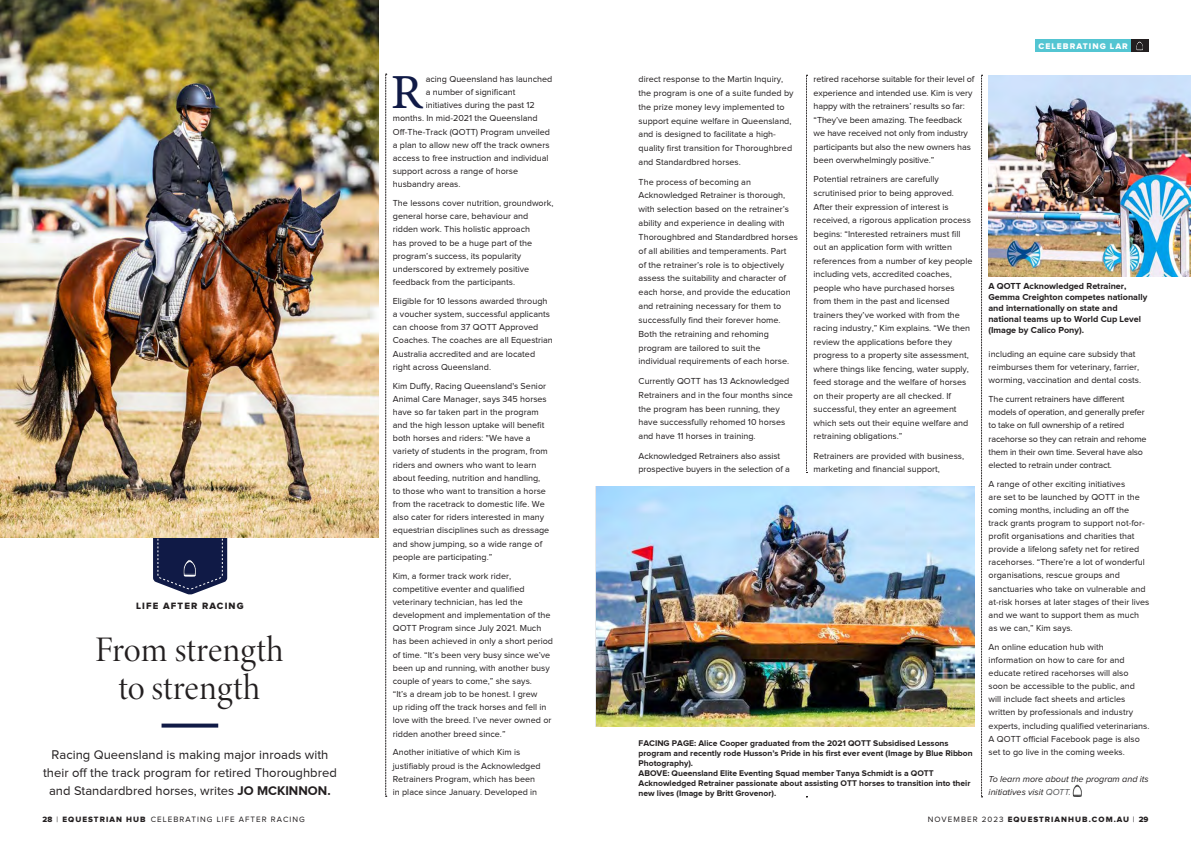
<style>
.page{position:relative;width:1191px;height:842px;background:#fff}
.page>*{position:absolute;margin:0;border:0;box-sizing:border-box;transform-origin:0 0}
.t1{font:49px "Minion Variable Concept";color:#101a46}
.t2{font:36px/38px "Minion Variable Concept";color:#231f20;text-align:center}
.t3{font:13px/18px "Proxima Nova";color:#231f20;text-align:center}
.t4{font:9.5px "Proxima Nova Extrabld";letter-spacing:.12em;color:#231f20}
.t5{font:9px/13.2px "Proxima Nova";color:#231f20}
.t6{font:9px/13.1px "Proxima Nova";letter-spacing:-.02em;color:#231f20}
.t7{font:700 9px/11px "Proxima Nova";color:#231f20}
.t8{font:italic 9px/13.1px "Proxima Nova";color:#231f20}
.t9{font:700 8.5px/10.1px "Proxima Nova";color:#231f20}
.t10{font:8.5px "Proxima Nova Extrabld";letter-spacing:.12em;color:#fff}
.t11{font:8px "Proxima Nova";letter-spacing:.13em;color:#231f20}
.t12{font:8px "Proxima Nova Extrabld";letter-spacing:.13em;color:#231f20}
.s1{font-weight:700}
.s2{color:#57585a}
.s3{font-family:"Proxima Nova Extrabld"}
.s4{font-family:"Proxima Nova"}
</style>
<div class="page">
<svg style="left:161px;top:723px;width:57px;height:4px"></svg>
<svg style="left:153px;top:538px;width:74px;height:57px"></svg>
<svg style="left:806px;top:75px;width:1px;height:398px"></svg>
<svg style="left:981px;top:75px;width:1px;height:722px"></svg>
<svg style="left:385px;top:74px;width:2px;height:723px"></svg>
<img style="left:988px;top:75px;width:203px;height:201px">
<img style="left:596px;top:487px;width:378px;height:240px">
<svg style="left:1072px;top:785px;width:10px;height:11px"></svg>
<img style="left:1px;top:0;width:378px;height:538px">
<div style="left:1035px;top:40px;width:95px;height:12px;background:#53c5d2"></div>
<div style="left:1130px;top:40px;width:18px;height:12px;background:#231f20"></div>
<svg style="left:1136px;top:41px;width:7px;height:10px"></svg>
<p class="t4" style="left:136px;top:602px;width:109px">LIFE AFTER RACING</p>
<p class="t2" style="left:95px;top:630px;width:190px">From strength to strength</p>
<p class="t3" style="left:43px;top:746px;width:295px">Racing Queensland is making major inroads with their off the track program for retired Thoroughbred and Standardbred horses, writes <span class="s1">JO MCKINNON.</span></p>
<p class="t1" style="left:390px;top:58px;width:33px">R</p>
<p class="t5" style="left:426px;top:72px;width:128px">acing Queensland has launched</p>
<p class="t5" style="left:813px;top:72px;width:162px;line-height:13.5px">retired racehorse suitable for their level of experience and intended use. Kim is very happy with the retrainers’ results so far: “They’ve been amazing. The feedback we have received not only from industry participants but also the new owners has been overwhelmingly positive.”</p>
<p class="t5" style="left:813px;top:173px;width:160px;line-height:13.5px">Potential retrainers are carefully scrutinised prior to being approved.<br>After their expression of interest is received, a rigorous application process begins: “Interested retrainers must fill out an application form with written references from a number of key people including vets, accredited coaches, people who have purchased horses from them in the past and licensed trainers they’ve worked with from the racing industry,” Kim explains. “We then review the applications before they progress to a property site assessment, where things like fencing, water supply, feed storage and the welfare of horses on their property are all checked. If successful, they enter an agreement which sets out their equine welfare and retraining obligations.”</p>
<p class="t5" style="left:813px;top:449px;width:152px;line-height:13.5px">Retrainers are provided with business, marketing and financial support,</p>
<p class="t5" style="left:638px;top:72px;width:156px;line-height:13.8px">direct response to the Martin Inquiry, the program is one of a suite funded by the prize money levy implemented to support equine welfare in Queensland, and is designed to facilitate a high&shy;quality first transition for Thoroughbred and Standardbred horses.</p>
<p class="t5" style="left:638px;top:175px;width:161px;line-height:13.8px">The process of becoming an Acknowledged Retrainer is thorough, with selection based on the retrainer’s ability and experience in dealing with Thoroughbred and Standardbred horses of all abilities and temperaments. Part<br>of the retrainer’s role is to objectively assess the suitability and character of each horse, and provide the education and retraining necessary for them to successfully find their forever home.<br>Both the retraining and rehoming program are tailored to suit the individual requirements of each horse.</p>
<p class="t5" style="left:638px;top:374px;width:156px;line-height:13.8px">Currently QOTT has 13 Acknowledged Retrainers and in the four months since the program has been running, they have successfully rehomed 10 horses and have 11 horses in training.</p>
<p class="t5" style="left:638px;top:449px;width:153px;line-height:13.8px">Acknowledged Retrainers also assist prospective buyers in the selection of a</p>
<p class="t5" style="left:426px;top:85px;width:91px">a number of significant</p>
<p class="t5" style="left:426px;top:98px;width:111px">initiatives during the past 12</p>
<p class="t5" style="left:393px;top:112px;width:146px">months. In mid-2021 the Queensland</p>
<p class="t5" style="left:393px;top:125px;width:159px">Off-The-Track (QOTT) Program unveiled</p>
<p class="t5" style="left:393px;top:138px;width:158px">a plan to allow new off the track owners</p>
<p class="t5" style="left:393px;top:151px;width:157px">access to free instruction and individual</p>
<p class="t5" style="left:393px;top:164px;width:127px">support across a range of horse</p>
<p class="t5" style="left:393px;top:177px;width:69px">husbandry areas.</p>
<p class="t5" style="left:393px;top:196px;width:162px">The lessons cover nutrition, groundwork, general horse care, behaviour and ridden work. This holistic approach<br>has proved to be a huge part of the program’s success, its popularity underscored by extremely positive feedback from the participants.</p>
<p class="t5" style="left:393px;top:294px;width:162px">Eligible for 10 lessons awarded through a voucher system, successful applicants can choose from 37 QOTT Approved Coaches. The coaches are all Equestrian Australia accredited and are located right across Queensland.</p>
<p class="t5" style="left:393px;top:379px;width:158px">Kim Duffy, Racing Queensland's Senior Animal Care Manager, says 345 horses have so far taken part in the program and the high lesson uptake will benefit both horses and riders: "We have a variety of students in the program, from riders and owners who want to learn about feeding, nutrition and handling, to those who want to transition a horse from the racetrack to domestic life. We also cater for riders interested in many equestrian disciplines such as dressage and show jumping, so a wide range of people are participating.”</p>
<p class="t5" style="left:393px;top:569px;width:162px">Kim, a former track work rider, competitive eventer and qualified veterinary technician, has led the development and implementation of the QOTT Program since July 2021. Much has been achieved in only a short period of time. “It’s been very busy since we’ve been up and running, with another busy couple of years to come,” she says.<br>“It’s a dream job to be honest. I grew<br>up riding off the track horses and fell in love with the breed. I’ve never owned or ridden another breed since.”</p>
<p class="t5" style="left:393px;top:746px;width:149px">Another initiative of which Kim is justifiably proud is the Acknowledged Retrainers Program, which has been in place since January. Developed in</p>
<p class="t9" style="left:638px;top:737px;width:336px">FACING PAGE: Alice Cooper graduated from the 2021 QOTT Subsidised Lessons program and recently rode Husson’s Pride in his first ever event (Image by Blue Ribbon Photography).<br>ABOVE: Queensland Elite Eventing Squad member Tanya Schmidt is a QOTT Acknowledged Retrainer passionate about assisting OTT horses to transition into their new lives (Image by Britt Grovenor).</p>
<p class="t10" style="left:1038px;top:43px;width:91px">CELEBRATING LAR</p>
<p class="t7" style="left:988px;top:280px;width:160px">A QOTT Acknowledged Retrainer,<br>Gemma Creighton competes nationally and internationally on state and national teams up to World Cup Level (Image by Calico Pony).</p>
<p class="t5" style="left:988px;top:347px;width:154px">including an equine care subsidy that reimburses them for veterinary, farrier, worming, vaccination and dental costs.</p>
<p class="t6" style="left:988px;top:393px;width:159px">The current retrainers have different models of operation, and generally prefer to take on full ownership of a retired racehorse so they can retrain and rehome them in their own time. Several have also elected to retrain under contract.</p>
<p class="t5" style="left:988px;top:477px;width:162px">A range of other exciting initiatives<br>are set to be launched by QOTT in the coming months, including an off the track grants program to support not-for&shy;profit organisations and charities that provide a lifelong safety net for retired racehorses. “There’re a lot of wonderful organisations, rescue groups and sanctuaries who take on vulnerable and at-risk horses at later stages of their lives and we want to support them as much as we can,” Kim says.</p>
<p class="t5" style="left:988px;top:640px;width:162px">An online education hub with information on how to care for and educate retired racehorses will also soon be accessible to the public, and will include fact sheets and articles written by professionals and industry experts, including qualified veterinarians.<br>A QOTT official Facebook page is also set to go live in the coming weeks.</p>
<p class="t8" style="left:988px;top:773px;width:162px">To learn more about the program and its initiatives visit <span class="s2">QOTT.</span></p>
<p class="t11" style="left:43px;top:815px;width:264px"><span class="s3">28</span> | <span class="s3">EQUESTRIAN HUB</span> CELEBRATING LIFE AFTER RACING</p>
<p class="t12" style="left:927px;top:816px;width:222px"><span class="s4">NOVEMBER 2023</span> EQUESTRIANHUB.COM.AU <span class="s4">|</span> 29</p>
</div>
